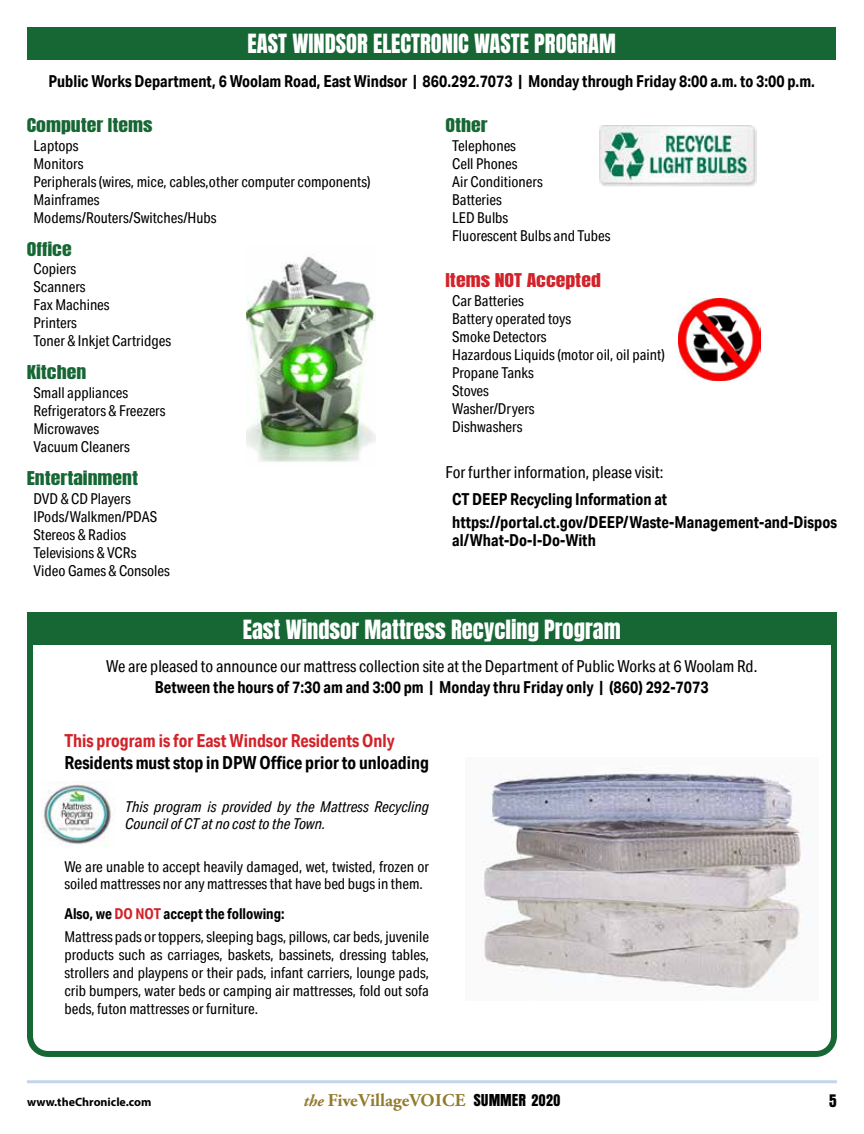
<style>
.page{position:relative;width:864px;height:1134px;background:#fff}
.page>*{position:absolute;margin:0;border:0;box-sizing:border-box;transform-origin:0 0}
.t1{font:22.5px "Anton";color:#fff}
.t2{font:19.5px "Anzeigen Gro";color:#000}
.t3{font:700 18px "Aktiv Grotesk Cd";color:#000}
.t4{font:700 18px "Aktiv Grotesk Cd";color:#d2232a}
.t5{font:700 18px "Adobe Garamond Pro";color:#937b2e}
.t6{font:700 16.5px/23.4px "Aktiv Grotesk Cd";color:#000}
.t7{font:16.5px "Aktiv Grotesk Cd";color:#000}
.t8{font:16.2px "Anton";color:#166734;scale:1.22 1}
.t9{font:16.2px "Anton";color:#d2232a;scale:1.22 1}
.t10{font:15px/18px "Aktiv Grotesk Cd";color:#000}
.t11{font:italic 15px/16.5px "Aktiv Grotesk Cd";color:#000}
.t12{font:700 12px "Myriad Pro";color:#000}
.s1{font-weight:700}
.s2{font-weight:700;color:#d2232a}
.s3{font-style:italic;font-size:16.5px}
.s4{font-family:"Anzeigen Gro";font-weight:400;color:#000}
</style>
<div class="page">
<hr style="left:27px;top:1080px;width:810px;height:3px;background:#c3d5ed">
<div style="left:28px;top:27px;width:808px;height:33px;background:#166734"></div>
<img style="left:247px;top:254px;width:129px;height:208px">
<img style="left:678px;top:298px;width:83px;height:82px">
<img style="left:600px;top:126px;width:157px;height:61px">
<div style="left:27px;top:622px;width:810px;height:435px;border:6px solid #166734;border-radius:18px"></div>
<img style="left:482px;top:768px;width:321px;height:223px">
<img style="left:41px;top:781px;width:70px;height:64px">
<div style="left:28px;top:613px;width:809px;height:32px;background:#166734"></div>
<h1 class="t1" style="left:248px;top:32px;width:370px">EAST WINDSOR ELECTRONIC WASTE PROGRAM</h1>
<p class="t6" style="left:49px;top:69px;width:768px">Public Works Department, 6 Woolam Road, East Windsor | 860.292.7073 | Monday through Friday 8:00 a.m. to 3:00 p.m.</p>
<p class="t8" style="left:27px;top:117px;width:105px">Computer Items</p>
<p class="t10" style="left:34px;top:136px;width:338px">Laptops<br>Monitors<br>Peripherals (wires, mice, cables,other computer components)<br>Mainframes<br>Modems/Routers/Switches/Hubs</p>
<p class="t8" style="left:27px;top:240px;width:38px">Office</p>
<p class="t10" style="left:34px;top:260px;width:139px">Copiers<br>Scanners<br>Fax Machines<br>Printers<br>Toner &amp; Inkjet Cartridges</p>
<p class="t8" style="left:27px;top:364px;width:50px">Kitchen</p>
<p class="t10" style="left:34px;top:383px;width:133px">Small appliances<br>Refrigerators &amp; Freezers<br>Microwaves<br>Vacuum Cleaners</p>
<p class="t8" style="left:27px;top:470px;width:93px">Entertainment</p>
<p class="t10" style="left:34px;top:489px;width:138px">DVD &amp; CD Players<br>IPods/Walkmen/PDAS<br>Stereos &amp; Radios<br>Televisions &amp; VCRs<br>Video Games &amp; Consoles</p>
<p class="t8" style="left:446px;top:117px;width:36px">Other</p>
<p class="t10" style="left:452px;top:136px;width:160px">Telephones<br>Cell Phones<br>Air Conditioners<br>Batteries<br>LED Bulbs<br>Fluorescent Bulbs and Tubes</p>
<p class="t9" style="left:446px;top:272px;width:129px">Items NOT Accepted</p>
<p class="t10" style="left:452px;top:291px;width:214px">Car Batteries<br>Battery operated toys<br>Smoke Detectors<br>Hazardous Liquids (motor oil, oil paint)<br>Propane Tanks<br>Stoves<br>Washer/Dryers<br>Dishwashers</p>
<p class="t7" style="left:446px;top:463px;width:220px">For further information, please visit:</p>
<p class="t6" style="left:452px;top:487px;width:386px">CT DEEP Recycling Information at https://portal.ct.gov/DEEP/Waste-Management-and-Dispos</p>
<p class="t6" style="left:452px;top:528px;width:145px">al/What-Do-I-Do-With</p>
<h1 class="t1" style="left:243px;top:618px;width:380px">East Windsor Mattress Recycling Program</h1>
<p class="t7" style="left:106px;top:656px;width:653px">We are pleased to announce our mattress collection site at the Department of Public Works at 6 Woolam Rd.</p>
<p class="t6" style="left:155px;top:675px;width:555px">Between the hours of 7:30 am and 3:00 pm | Monday thru Friday only | (860) 292-7073</p>
<p class="t4" style="left:64px;top:729px;width:332px">This program is for East Windsor Residents Only</p>
<p class="t3" style="left:64px;top:751px;width:366px">Residents must stop in DPW Office prior to unloading</p>
<p class="t11" style="left:125px;top:799px;width:305px">This program is provided by the Mattress Recycling<br>Council of CT at no cost to the Town.</p>
<p class="t10" style="left:64px;top:859px;width:366px;line-height:16.5px">We are unable to accept heavily damaged, wet, twisted, frozen or soiled mattresses nor any mattresses that have bed bugs in them.</p>
<p class="t10" style="left:64px;top:902px;width:366px;line-height:23.4px"><span class="s1">Also, we</span> <span class="s2">DO NOT</span> <span class="s1">accept the following:<br></span>Mattress pads or toppers, sleeping bags, pillows, car beds, juvenile</p>
<p class="t10" style="left:65px;top:946px;width:366px;text-align:justify">products such as carriages, baskets, bassinets, dressing tables, strollers and playpens or their pads, infant carriers, lounge pads, crib bumpers, water beds or camping air mattresses, fold out sofa beds, futon mattresses or furniture.</p>
<p class="t12" style="left:27px;top:1094px;width:126px">www.theChronicle.com</p>
<p class="t5" style="left:303px;top:1090px;width:259px"><span class="s3">the</span> FiveVillageVOICE <span class="s4">SUMMER 2020</span></p>
<h2 class="t2" style="left:829px;top:1090px;width:9px">5</h2>
</div>
